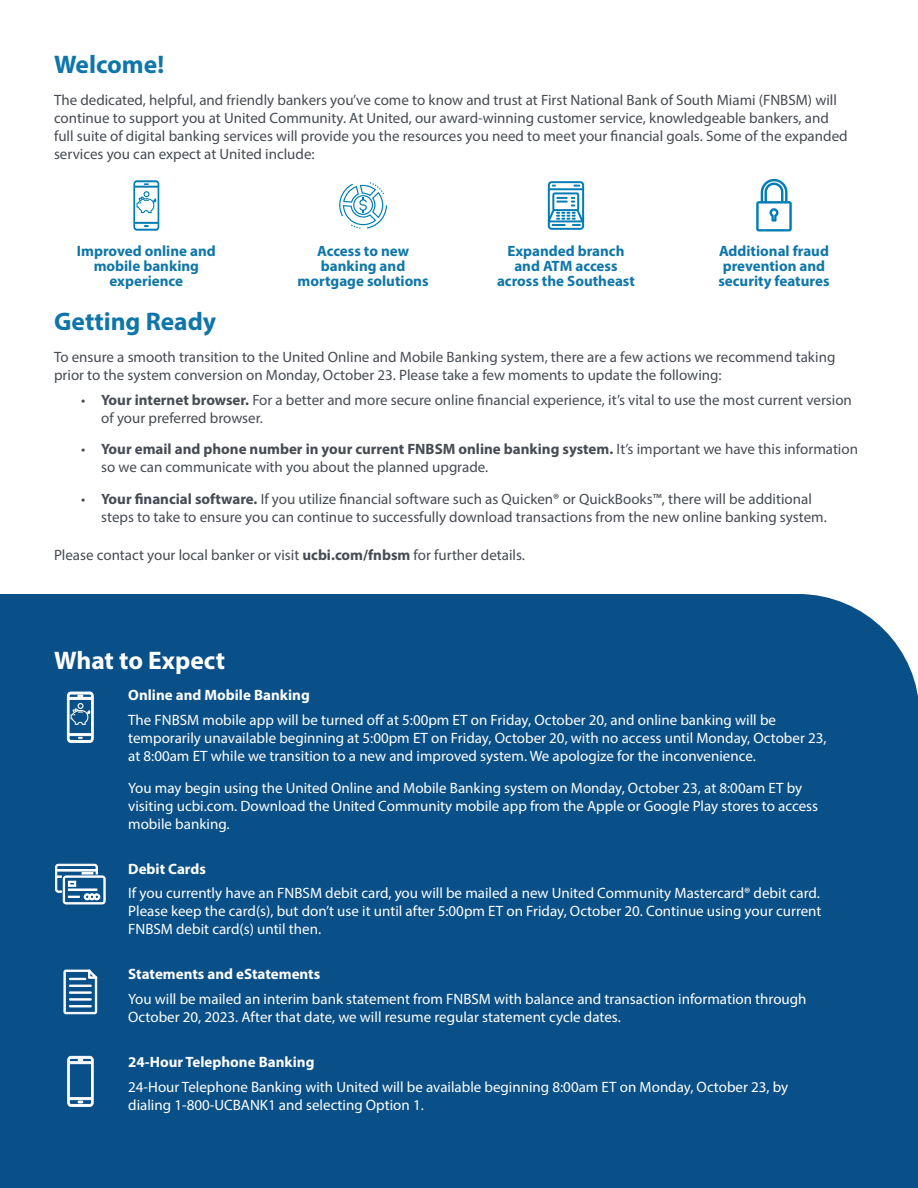
<style>
.page{position:relative;width:918px;height:1188px;background:#fff}
.page>*{position:absolute;margin:0;border:0;box-sizing:border-box;transform-origin:0 0}
.t1{font:700 25.5px "Myriad Pro";color:#0f76a9}
.t2{font:700 25.5px "Myriad Pro";color:#fff}
.t3{font:15px/18px "Myriad Pro";color:#464b54}
.t4{font:15px/18px "Myriad Pro";color:#fff}
.t5{font:700 15px/15px "Myriad Pro";color:#0f76a9;text-align:center}
.t6{font:700 15px "Myriad Pro";color:#fff}
.s1{font-weight:700}
</style>
<div class="page">
<div style="left:0;top:594px;width:918px;height:594px;background:#094f88"></div>
<svg style="left:548px;top:181px;width:36px;height:49px"></svg>
<svg style="left:133px;top:180px;width:26px;height:51px"></svg>
<svg style="left:339px;top:182px;width:48px;height:47px"></svg>
<svg style="left:756px;top:179px;width:36px;height:52px"></svg>
<svg style="left:67px;top:692px;width:27px;height:51px"></svg>
<svg style="left:55px;top:864px;width:51px;height:41px"></svg>
<svg style="left:67px;top:1056px;width:27px;height:51px"></svg>
<svg style="left:64px;top:970px;width:33px;height:44px"></svg>
<div style="left:69px;top:1005px;width:22px;height:2px;border:1px solid #fff"></div>
<h1 class="t1" style="left:54px;top:48px;width:112px">Welcome!</h1>
<p class="t3" style="left:54px;top:90px;width:795px">The dedicated, helpful, and friendly bankers you’ve come to know and trust at First National Bank of South Miami (FNBSM) will continue to support you at United Community. At United, our award-winning customer service, knowledgeable bankers, and full suite of digital banking services will provide you the resources you need to meet your financial goals. Some of the expanded services you can expect at United include:</p>
<p class="t5" style="left:77px;top:243px;width:140px">Improved online and mobile banking experience</p>
<p class="t5" style="left:298px;top:243px;width:133px">Access to new banking and mortgage solutions</p>
<p class="t5" style="left:497px;top:243px;width:139px">Expanded branch and ATM access across the Southeast</p>
<p class="t5" style="left:718px;top:243px;width:113px;text-align:left">Additional fraud prevention and security features</p>
<h1 class="t1" style="left:54px;top:305px;width:164px">Getting Ready</h1>
<p class="t3" style="left:54px;top:348px;width:783px">To ensure a smooth transition to the United Online and Mobile Banking system, there are a few actions we recommend taking prior to the system conversion on Monday, October 23. Please take a few moments to update the following:</p>
<p class="t3" style="left:101px;top:390px;width:752px;text-indent:-20px">• <span class="s1">Your internet browser.</span> For a better and more secure online financial experience, it’s vital to use the most current version of your preferred browser.</p>
<p class="t3" style="left:101px;top:440px;width:758px;text-indent:-20px">• <span class="s1">Your email and phone number in your current FNBSM online banking system.</span> It’s important we have this information so we can communicate with you about the planned upgrade.</p>
<p class="t3" style="left:101px;top:489px;width:727px;text-indent:-20px">• <span class="s1">Your financial software.</span> If you utilize financial software such as Quicken® or QuickBooks™, there will be additional steps to take to ensure you can continue to successfully download transactions from the new online banking system.</p>
<p class="t3" style="left:54px;top:546px;width:472px">Please contact your local banker or visit <span class="s1">ucbi.com/fnbsm</span> for further details.</p>
<h1 class="t2" style="left:54px;top:644px;width:173px">What to Expect</h1>
<p class="t6" style="left:128px;top:686px;width:183px">Online and Mobile Banking</p>
<p class="t4" style="left:128px;top:711px;width:700px">The FNBSM mobile app will be turned off at 5:00pm ET on Friday, October 20, and online banking will be temporarily unavailable beginning at 5:00pm ET on Friday, October 20, with no access until Monday, October 23, at 8:00am ET while we transition to a new and improved system. We apologize for the inconvenience.</p>
<p class="t4" style="left:128px;top:778px;width:691px">You may begin using the United Online and Mobile Banking system on Monday, October 23, at 8:00am ET by visiting ucbi.com. Download the United Community mobile app from the Apple or Google Play stores to access mobile banking.</p>
<p class="t6" style="left:128px;top:859px;width:79px">Debit Cards</p>
<p class="t4" style="left:128px;top:884px;width:695px;text-align:justify">If you currently have an FNBSM debit card, you will be mailed a new United Community Mastercard® debit card.<br>Please keep the card(s), but don’t use it until after 5:00pm ET on Friday, October 20. Continue using your current FNBSM debit card(s) until then.</p>
<p class="t6" style="left:128px;top:965px;width:194px">Statements and eStatements</p>
<p class="t4" style="left:128px;top:990px;width:680px">You will be mailed an interim bank statement from FNBSM with balance and transaction information through<br>October 20, 2023. After that date, we will resume regular statement cycle dates.</p>
<p class="t6" style="left:128px;top:1052px;width:188px">24-Hour Telephone Banking</p>
<p class="t4" style="left:128px;top:1078px;width:662px">24-Hour Telephone Banking with United will be available beginning 8:00am ET on Monday, October 23, by dialing 1-800-UCBANK1 and selecting Option 1.</p>
</div>
